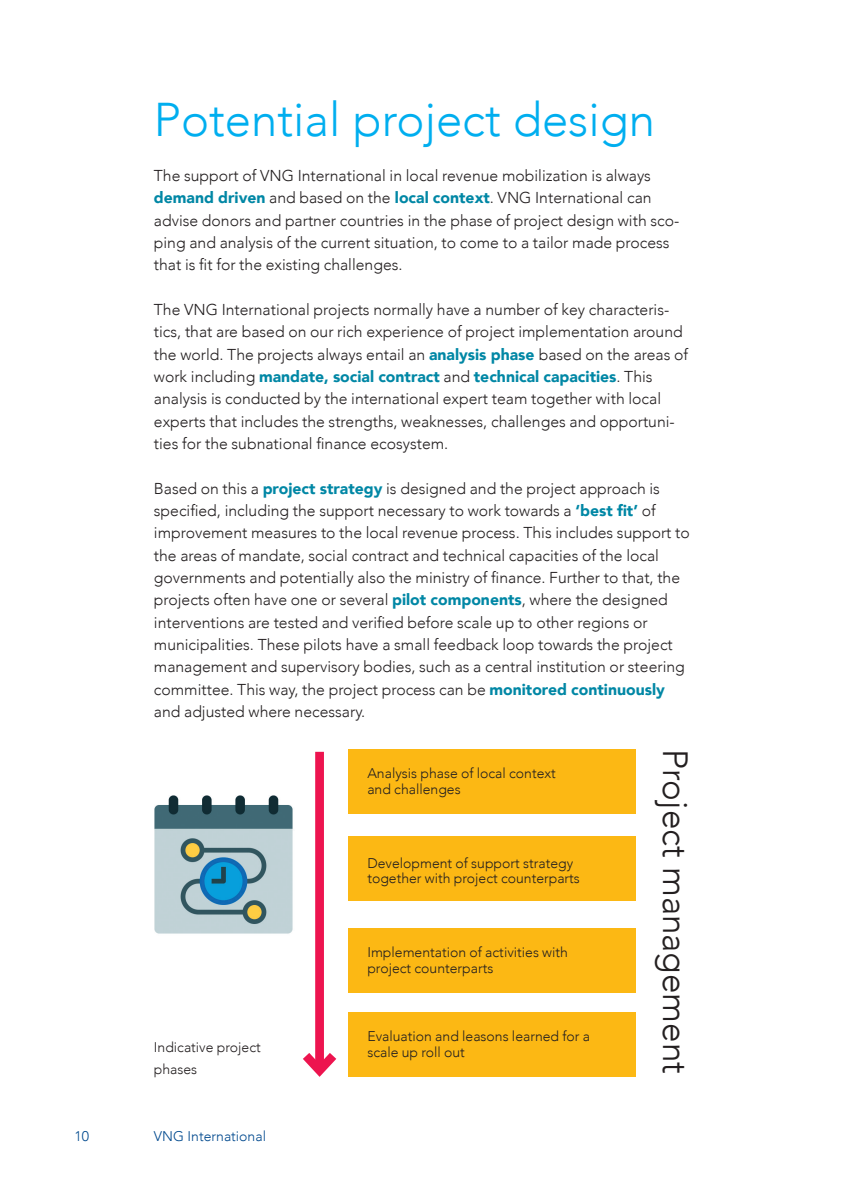
<style>
.page{position:relative;width:844px;height:1191px;background:#fff}
.page>*{position:absolute;margin:0;border:0;box-sizing:border-box;transform-origin:0 0}
.t1{font:300 47.25px "Avenir";color:#00aeef}
.t2{font:300 35px "Avenir";color:#231f20}
.t3{font:300 15.75px/22.4px "Avenir";color:#231f20}
.t4{font:300 14px/15.8px "Avenir";color:#231f20}
.t5{font:300 14px "Avenir";color:#01498e}
.s1{font-weight:900;color:#0087a5}
</style>
<div class="page">
<img style="left:154px;top:795px;width:139px;height:139px">
<div style="left:315px;top:752px;width:9px;height:318px;background:#ed144f"></div>
<svg style="left:303px;top:1043px;width:34px;height:34px"></svg>
<div style="left:347px;top:1012px;width:288px;height:64px;background:#fcb814"></div>
<div style="left:347px;top:928px;width:288px;height:64px;background:#fcb814"></div>
<div style="left:347px;top:836px;width:288px;height:64px;background:#fcb814"></div>
<div style="left:347px;top:749px;width:288px;height:65px;background:#fcb814"></div>
<h1 class="t1" style="left:154px;top:92px;width:502px">Potential project design</h1>
<p class="t3" style="left:154px;top:164px;width:527px">The support of VNG International in local revenue mobilization is always <span class="s1">demand driven</span> and based on the <span class="s1">local context</span>. VNG International can advise donors and partner countries in the phase of project design with sco&shy;ping and analysis of the current situation, to come to a tailor made process that is fit for the existing challenges.</p>
<p class="t3" style="left:154px;top:298px;width:535px">The VNG International projects normally have a number of key characteris&shy;tics, that are based on our rich experience of project implementation around the world. The projects always entail an <span class="s1">analysis phase</span> based on the areas of work including <span class="s1">mandate, social contract</span> and <span class="s1">technical capacities</span>. This analysis is conducted by the international expert team together with local experts that includes the strengths, weaknesses, challenges and opportuni&shy;ties for the subnational finance ecosystem.</p>
<p class="t3" style="left:154px;top:477px;width:537px">Based on this a <span class="s1">project strategy</span> is designed and the project approach is specified, including the support necessary to work towards a <span class="s1">‘best fit’</span> of improvement measures to the local revenue process. This includes support to the areas of mandate, social contract and technical capacities of the local governments and potentially also the ministry of finance. Further to that, the projects often have one or several <span class="s1">pilot components</span>, where the designed interventions are tested and verified before scale up to other regions or municipalities. These pilots have a small feedback loop towards the project management and supervisory bodies, such as a central institution or steering committee. This way, the project process can be <span class="s1">monitored continuously </span>and adjusted where necessary.</p>
<p class="t4" style="left:154px;top:1036px;width:108px;line-height:22.4px">Indicative project phases</p>
<p class="t5" style="left:74px;top:1128px;width:16px">10</p>
<p class="t5" style="left:154px;top:1128px;width:114px">VNG International</p>
<p class="t4" style="left:367px;top:765px;width:190px">Analysis phase of local context and challenges</p>
<p class="t4" style="left:367px;top:855px;width:214px">Development of support strategy together with project counterparts</p>
<p class="t4" style="left:367px;top:944px;width:202px">Implementation of activities with project counterparts</p>
<p class="t4" style="left:367px;top:1028px;width:224px">Evaluation and leasons learned for a scale up roll out</p>
<h2 class="t2" style="left:695px;top:749px;width:326px;rotate:90deg">Project management</h2>
</div>
